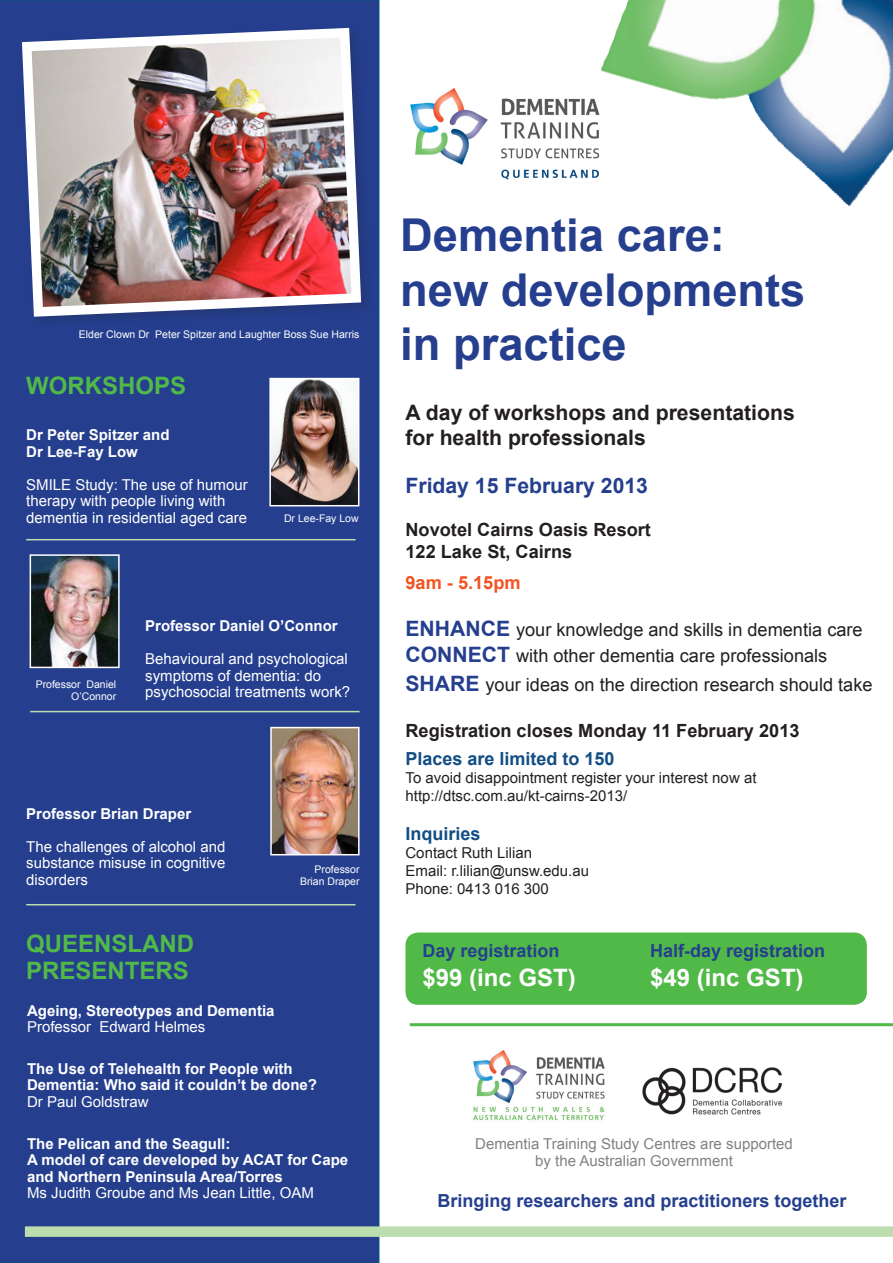
<style>
.page{position:relative;width:893px;height:1263px;background:#fff}
.page>*{position:absolute;margin:0;border:0;box-sizing:border-box;transform-origin:0 0}
.t1{font:700 45.3px "Arial";color:#253f8e}
.t2{font:700 24px/27px "Arial";color:#51b948}
.t3{font:700 24px "Arial";color:#fff}
.t4{font:700 21.15px "Arial";color:#231f20}
.t5{font:700 21.15px "Arial";color:#253f8e}
.t6{font:18.15px "Arial";color:#231f20}
.t7{font:700 18.15px "Arial";color:#231f20}
.t8{font:700 18.15px "Arial";color:#f15422}
.t9{font:700 18px "Arial";color:#253f8e}
.t10{font:700 18px "Arial";color:#124e84}
.t11{font:15px/16.5px "Arial";color:#fff}
.t12{font:700 15px/16.5px "Arial";color:#fff}
.t13{font:15px "Arial";color:#231f20}
.t14{font:15px/16.5px "Arial";color:#808285;text-align:center}
.t15{font:10.5px/12px "Arial";color:#fff;text-align:right}
.s1{font-weight:700;font-size:21.15px;color:#253f8e}
</style>
<div class="page">
<div style="left:405px;top:932px;width:462px;height:73px;background:#51b948;border-radius:13px"></div>
<div style="left:0;top:0;width:379px;height:1263px;background:#253f8e"></div>
<img style="left:601px;top:0;width:244px;height:203px">
<img style="left:473px;top:1050px;width:132px;height:71px">
<hr style="left:410px;top:1023px;width:483px;height:3px;background:#51b948">
<div style="left:25px;top:1226px;width:868px;height:11px;background:#bcddae"></div>
<img style="left:272px;top:381px;width:84px;height:122px">
<div style="left:269px;top:378px;width:90px;height:128px;border:2px solid #fff"></div>
<div style="left:18px;top:24px;width:355px;height:305px;background:#253f8e"></div>
<img style="left:17px;top:23px;width:349px;height:299px">
<img style="left:273px;top:730px;width:84px;height:122px">
<div style="left:270px;top:727px;width:90px;height:128px;border:2px solid #fff"></div>
<img style="left:642px;top:1067px;width:141px;height:48px">
<hr style="left:26px;top:904px;width:330px;height:1px;background:#bcddae">
<img style="left:410px;top:82px;width:209px;height:97px">
<img style="left:33px;top:557px;width:84px;height:108px">
<div style="left:30px;top:554px;width:90px;height:114px;border:2px solid #fff"></div>
<hr style="left:26px;top:539px;width:330px;height:1px;background:#bcddae">
<hr style="left:30px;top:711px;width:330px;height:1px;background:#bcddae">
<p class="t15" style="left:79px;top:329px;width:282px">Elder Clown Dr Peter Spitzer and Laughter Boss Sue Harris</p>
<p class="t2" style="left:26px;top:373px;width:162px">WORKSHOPS</p>
<p class="t12" style="left:26px;top:427px;width:145px">Dr Peter Spitzer and</p>
<p class="t12" style="left:26px;top:444px;width:113px">Dr Lee-Fay Low</p>
<p class="t11" style="left:26px;top:476px;width:223px">SMILE Study: The use of humour therapy with people living with dementia in residential aged care</p>
<p class="t15" style="left:284px;top:513px;width:76px">Dr Lee-Fay Low</p>
<p class="t15" style="left:36px;top:678px;width:82px">Professor Daniel<br>O’Connor</p>
<p class="t12" style="left:145px;top:618px;width:194px">Professor Daniel O’Connor</p>
<p class="t11" style="left:145px;top:651px;width:207px">Behavioural and psychological symptoms of dementia: do psychosocial treatments work?</p>
<p class="t12" style="left:26px;top:806px;width:167px">Professor Brian Draper</p>
<p class="t11" style="left:26px;top:839px;width:201px;text-align:justify">The challenges of alcohol and substance misuse in cognitive disorders</p>
<p class="t2" style="left:26px;top:931px;width:170px">QUEENSLAND<br>PRESENTERS</p>
<p class="t15" style="left:315px;top:863px;width:46px">Professor</p>
<p class="t15" style="left:300px;top:876px;width:61px">Brian Draper</p>
<p class="t12" style="left:27px;top:1003px;width:249px">Ageing, Stereotypes and Dementia</p>
<p class="t11" style="left:27px;top:1019px;width:180px">Professor Edward Helmes</p>
<p class="t12" style="left:27px;top:1061px;width:292px">The Use of Telehealth for People with<br>Dementia: Who said it couldn’t be done?</p>
<p class="t11" style="left:27px;top:1093px;width:123px">Dr Paul Goldstraw</p>
<p class="t12" style="left:27px;top:1135px;width:205px">The Pelican and the Seagull:</p>
<p class="t12" style="left:27px;top:1152px;width:323px">A model of care developed by ACAT for Cape and Northern Peninsula Area/Torres</p>
<p class="t11" style="left:27px;top:1184px;width:288px">Ms Judith Groube and Ms Jean Little, OAM</p>
<p class="t1" style="left:400px;top:205px;width:326px">Dementia care:</p>
<p class="t1" style="left:400px;top:260px;width:407px">new developments</p>
<p class="t1" style="left:400px;top:314px;width:228px">in practice</p>
<p class="t4" style="left:405px;top:398px;width:391px">A day of workshops and presentations</p>
<p class="t4" style="left:405px;top:424px;width:242px">for health professionals</p>
<p class="t5" style="left:405px;top:471px;width:244px">Friday 15 February 2013</p>
<p class="t7" style="left:405px;top:518px;width:247px">Novotel Cairns Oasis Resort</p>
<p class="t7" style="left:405px;top:540px;width:168px">122 Lake St, Cairns</p>
<p class="t8" style="left:405px;top:570px;width:117px">9am - 5.15pm</p>
<p class="t6" style="left:405px;top:618px;width:459px"><span class="s1">ENHANCE</span> your knowledge and skills in dementia care</p>
<p class="t6" style="left:405px;top:643px;width:423px"><span class="s1">CONNECT</span> with other dementia care professionals</p>
<p class="t6" style="left:405px;top:673px;width:469px"><span class="s1">SHARE</span> your ideas on the direction research should take</p>
<p class="t7" style="left:405px;top:719px;width:396px">Registration closes Monday 11 February 2013</p>
<p class="t10" style="left:405px;top:746px;width:211px">Places are limited to 150</p>
<p class="t13" style="left:405px;top:768px;width:352px">To avoid disappointment register your interest now at</p>
<p class="t13" style="left:405px;top:786px;width:223px">http://dtsc.com.au/kt-cairns-2013/</p>
<p class="t10" style="left:405px;top:822px;width:77px">Inquiries</p>
<p class="t13" style="left:405px;top:843px;width:128px">Contact Ruth Lilian</p>
<p class="t13" style="left:405px;top:861px;width:185px">Email: r.lilian@unsw.edu.au</p>
<p class="t13" style="left:405px;top:879px;width:145px">Phone: 0413 016 300</p>
<p class="t9" style="left:422px;top:939px;width:139px">Day registration</p>
<p class="t3" style="left:422px;top:962px;width:155px">$99 (inc GST)</p>
<p class="t9" style="left:650px;top:939px;width:177px">Half-day registration</p>
<p class="t3" style="left:650px;top:962px;width:155px">$49 (inc GST)</p>
<p class="t14" style="left:475px;top:1136px;width:319px">Dementia Training Study Centres are supported by the Australian Government</p>
<p class="t9" style="left:437px;top:1189px;width:411px">Bringing researchers and practitioners together</p>
</div>
